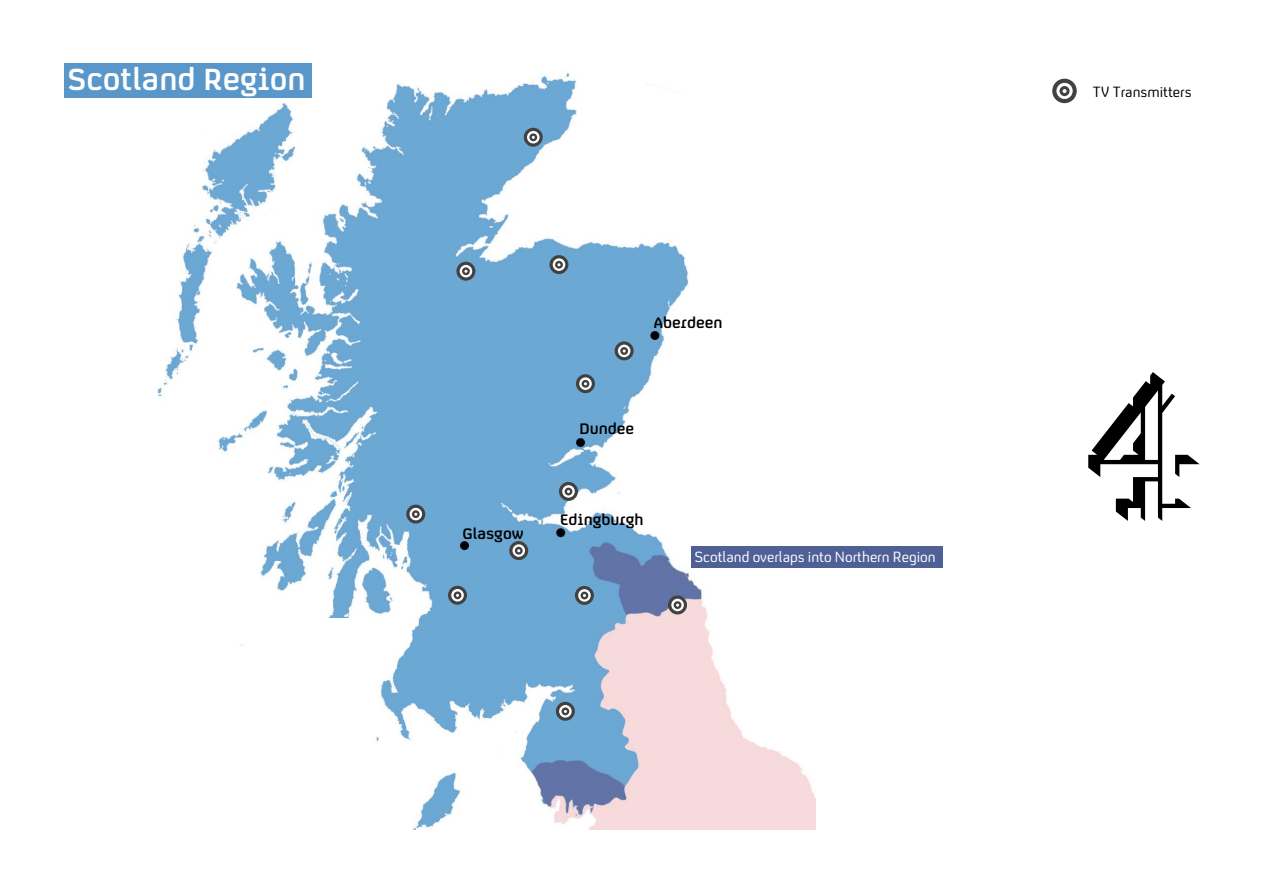
<style>
.page{position:relative;width:1263px;height:893px;background:#fff}
.page>*{position:absolute;margin:0;border:0;box-sizing:border-box;transform-origin:0 0}
.t1{font:30px "C4 Headline";color:#fff}
.t2{font:15px "C4 Text";color:#fff}
.t3{font:15px "C4 Headline";color:#000}
.t4{font:15px "C4 Text";color:#000}
</style>
<div class="page">
<img style="left:157px;top:64px;width:658px;height:765px">
<svg style="left:1088px;top:372px;width:111px;height:149px"></svg>
<div style="left:64px;top:64px;width:247px;height:34px;background:#5997ca"></div>
<div style="left:78px;top:646px;width:277px;height:191px;background:#fff"></div>
<div style="left:244px;top:618px;width:122px;height:63px;background:#fff"></div>
<div style="left:686px;top:44px;width:78px;height:61px;background:#fff"></div>
<div style="left:687px;top:176px;width:85px;height:82px;background:#fff"></div>
<div style="left:691px;top:546px;width:252px;height:22px;background:#4f6096"></div>
<svg style="left:668px;top:595px;width:19px;height:19px"></svg>
<svg style="left:671px;top:599px;width:13px;height:12px"></svg>
<svg style="left:674px;top:601px;width:7px;height:8px"></svg>
<svg style="left:556px;top:702px;width:19px;height:19px"></svg>
<svg style="left:559px;top:705px;width:13px;height:13px"></svg>
<svg style="left:561px;top:707px;width:8px;height:8px"></svg>
<svg style="left:575px;top:586px;width:19px;height:19px"></svg>
<svg style="left:578px;top:589px;width:13px;height:13px"></svg>
<svg style="left:580px;top:592px;width:8px;height:7px"></svg>
<svg style="left:559px;top:482px;width:19px;height:19px"></svg>
<svg style="left:562px;top:485px;width:13px;height:13px"></svg>
<svg style="left:565px;top:488px;width:7px;height:7px"></svg>
<svg style="left:509px;top:541px;width:19px;height:19px"></svg>
<svg style="left:512px;top:544px;width:13px;height:13px"></svg>
<svg style="left:515px;top:547px;width:8px;height:8px"></svg>
<svg style="left:448px;top:586px;width:19px;height:19px"></svg>
<svg style="left:451px;top:589px;width:13px;height:12px"></svg>
<svg style="left:454px;top:591px;width:7px;height:8px"></svg>
<svg style="left:406px;top:505px;width:19px;height:19px"></svg>
<svg style="left:409px;top:508px;width:13px;height:12px"></svg>
<svg style="left:412px;top:510px;width:8px;height:8px"></svg>
<svg style="left:615px;top:341px;width:19px;height:19px"></svg>
<div style="left:618px;top:345px;width:12px;height:12px;background:#fff;border-radius:50%"></div>
<svg style="left:620px;top:347px;width:8px;height:8px"></svg>
<svg style="left:623px;top:349px;width:3px;height:4px"></svg>
<svg style="left:576px;top:374px;width:19px;height:19px"></svg>
<svg style="left:579px;top:377px;width:13px;height:13px"></svg>
<svg style="left:582px;top:380px;width:7px;height:8px"></svg>
<svg style="left:456px;top:262px;width:19px;height:19px"></svg>
<svg style="left:460px;top:265px;width:12px;height:12px"></svg>
<svg style="left:462px;top:267px;width:8px;height:8px"></svg>
<svg style="left:549px;top:255px;width:19px;height:19px"></svg>
<svg style="left:553px;top:258px;width:12px;height:13px"></svg>
<svg style="left:555px;top:261px;width:8px;height:8px"></svg>
<svg style="left:524px;top:128px;width:19px;height:19px"></svg>
<svg style="left:527px;top:131px;width:13px;height:12px"></svg>
<svg style="left:529px;top:133px;width:8px;height:8px"></svg>
<div style="left:1052px;top:79px;width:25px;height:24px;background:#414142;border-radius:50%"></div>
<svg style="left:1056px;top:83px;width:17px;height:16px"></svg>
<svg style="left:1059px;top:86px;width:10px;height:10px"></svg>
<svg style="left:1062px;top:89px;width:4px;height:4px"></svg>
<div style="left:317px;top:721px;width:49px;height:86px;background:#fff"></div>
<h1 class="t1" style="left:67px;top:63px;width:240px">Scotland Region</h1>
<p class="t3" style="left:462px;top:526px;width:63px">Glasgow</p>
<p class="t3" style="left:654px;top:315px;width:70px">Aberdeen</p>
<p class="t3" style="left:579px;top:421px;width:56px">Dundee</p>
<p class="t3" style="left:560px;top:511px;width:85px">Edingburgh</p>
<p class="t2" style="left:694px;top:549px;width:243px">Scotland overlaps into Northern Region</p>
<p class="t4" style="left:1093px;top:84px;width:100px">TV Transmitters</p>
</div>
